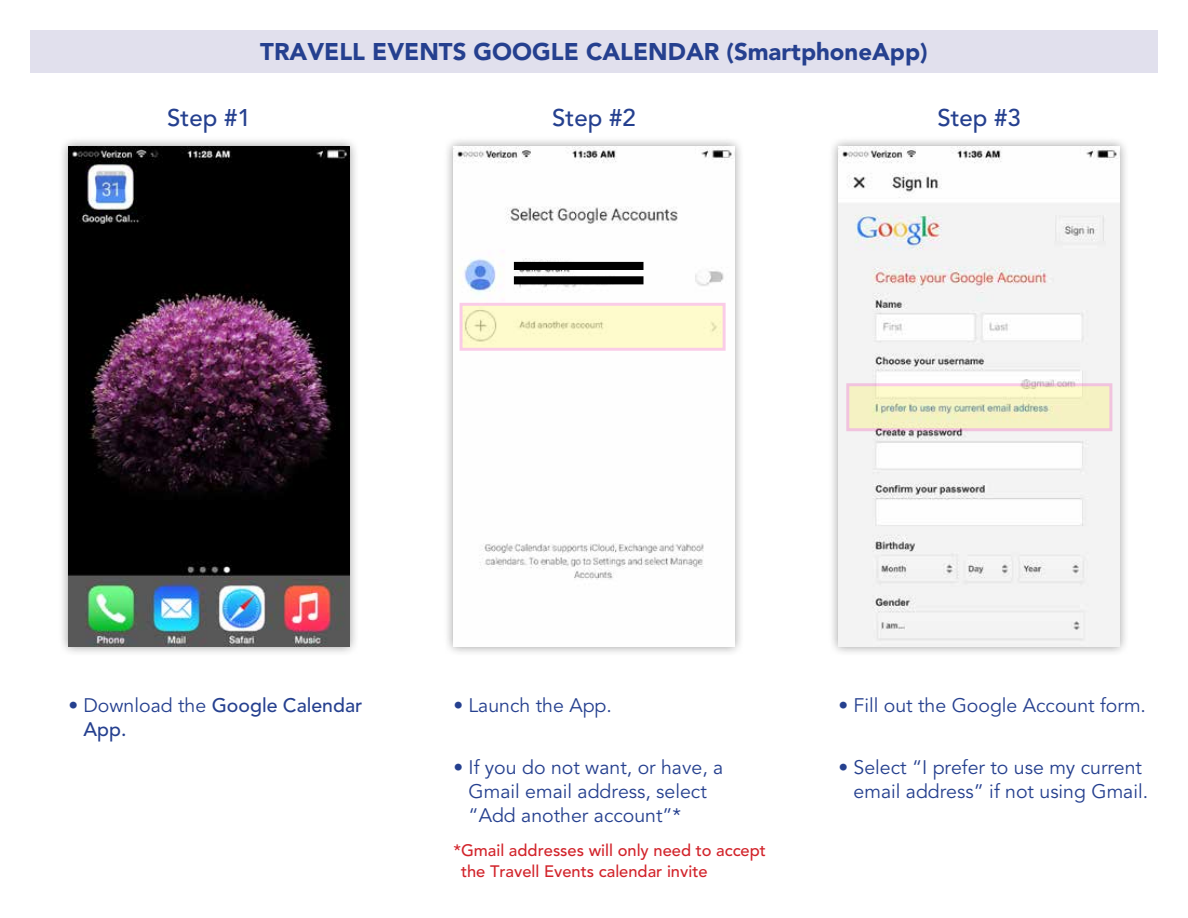
<style>
.page{position:relative;width:1188px;height:918px;background:#fff}
.page>*{position:absolute;margin:0;border:0;box-sizing:border-box;transform-origin:0 0}
.t1{font:900 24px "Avenir";color:#25408f}
.t2{font:500 24px "Avenir";color:#25408f}
.t3{font:19.5px/24px "Avenir";color:#25408f}
.t4{font:500 19.5px/24px "Avenir";color:#25408f}
.t5{font:500 16.5px/21px "Avenir";color:#d2232a}
.s1{font-weight:400}
</style>
<div class="page">
<div style="left:30px;top:30px;width:1128px;height:43px;background:#e1e0ed"></div>
<div style="left:58px;top:136px;width:302px;height:521px;background:#000;opacity:.4"></div>
<img style="left:68px;top:146px;width:282px;height:500px">
<div style="left:443px;top:136px;width:302px;height:521px;background:#000;opacity:.4"></div>
<img style="left:453px;top:146px;width:282px;height:500px">
<svg style="left:460px;top:303px;width:266px;height:48px;background:#fbf2cd"></svg>
<div style="left:828px;top:136px;width:302px;height:521px;background:#000;opacity:.4"></div>
<img style="left:838px;top:146px;width:282px;height:500px">
<svg style="left:846px;top:383px;width:266px;height:48px;background:#f0e9c6"></svg>
<div style="left:515px;top:277px;width:128px;height:7px;background:#000"></div>
<div style="left:514px;top:276px;width:130px;height:8px;border:2px solid #000"></div>
<div style="left:515px;top:263px;width:128px;height:6px;background:#000"></div>
<div style="left:514px;top:262px;width:130px;height:8px;border:2px solid #000"></div>
<p class="t1" style="left:260px;top:38px;width:669px">TRAVELL EVENTS GOOGLE CALENDAR (SMARTPHONEAPP)</p>
<p class="t2" style="left:167px;top:104px;width:85px">Step #1</p>
<p class="t2" style="left:552px;top:104px;width:85px">Step #2</p>
<p class="t2" style="left:937px;top:104px;width:85px">Step #3</p>
<p class="t4" style="left:84px;top:694px;width:280px;text-indent:-15px"><span class="s1">• Download the</span> Google Calendar<br>App.</p>
<p class="t3" style="left:453px;top:694px;width:160px">• Launch the App.</p>
<p class="t3" style="left:469px;top:756px;width:256px;text-indent:-15px">• If you do not want, or have, a<br>Gmail email address, select “Add another account”*</p>
<p class="t5" style="left:461px;top:841px;width:306px;text-indent:-8px">*Gmail addresses will only need to accept the Travell Events calendar invite</p>
<p class="t3" style="left:838px;top:694px;width:309px">• Fill out the Google Account form.</p>
<p class="t3" style="left:854px;top:756px;width:296px;text-indent:-15px">• Select “I prefer to use my current email address” if not using Gmail.</p>
</div>
